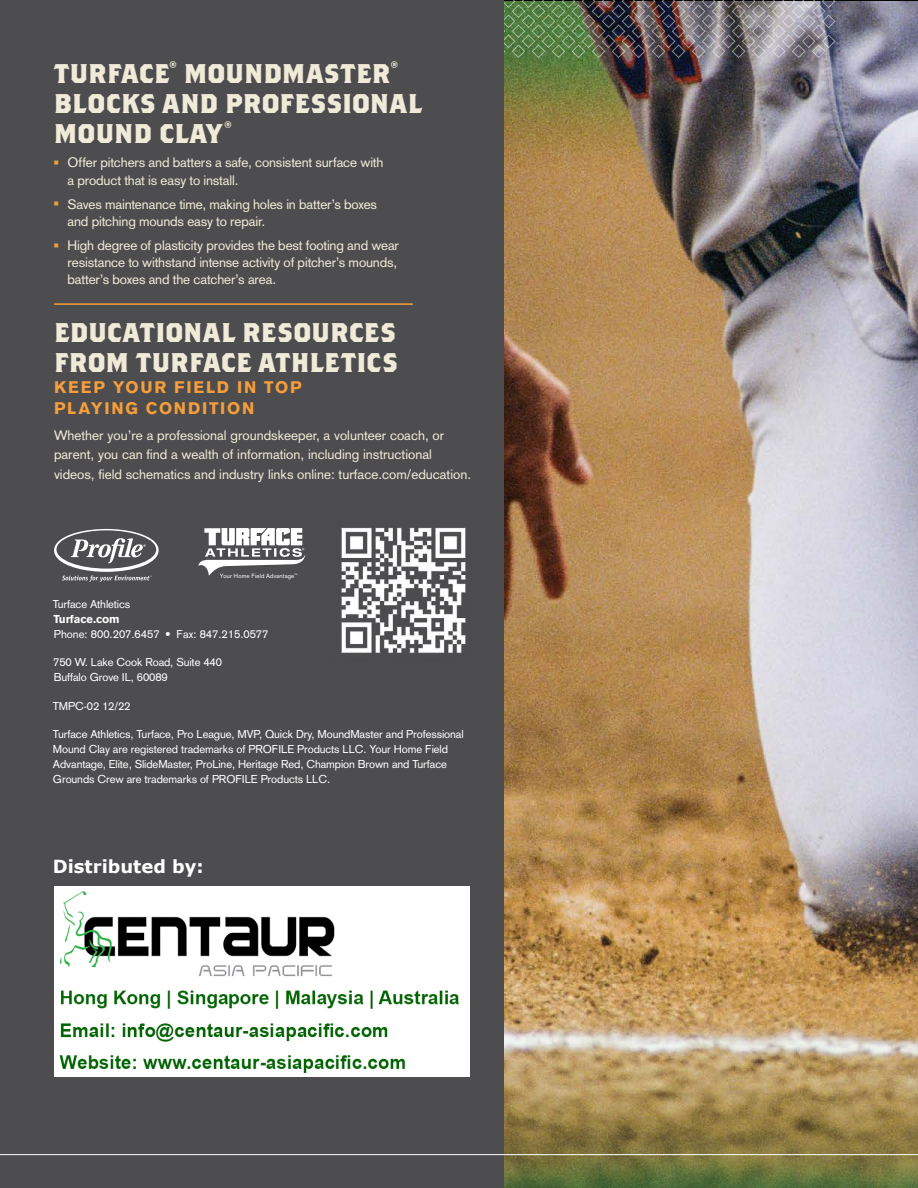
<style>
.page{position:relative;width:918px;height:1188px;background:#fff}
.page>*{position:absolute;margin:0;border:0;box-sizing:border-box;transform-origin:0 0}
.t1{font:700 27px/30px "Brothers";letter-spacing:.005em;color:#f0ead8}
.t2{font:700 18px "Verdana";color:#fff}
.t3{font:900 16.5px/21px "Akzidenz Grotesk";letter-spacing:.11em;color:#f69e3b}
.t4{font:13.5px/17.2px "Akzidenz Grotesk";letter-spacing:-.01em;color:#f0ead8}
.t5{font:11.25px/15px "Akzidenz Grotesk";letter-spacing:-.01em;color:#fff}
.t6{font:900 11.25px "Akzidenz Grotesk";letter-spacing:-.01em;color:#fff}
.t7{font:6px "Akzidenz Grotesk";letter-spacing:.025em;color:#fff}
</style>
<div class="page">
<div style="left:0;top:0;width:505px;height:1188px;background:#4d4d4f"></div>
<svg style="left:54px;top:529px;width:105px;height:53px"></svg>
<svg style="left:198px;top:528px;width:107px;height:48px"></svg>
<hr style="left:54px;top:303px;width:359px;height:2px;background:#f69e3b">
<img style="left:505px;top:1px;width:413px;height:877px">
<img style="left:505px;top:0;width:330px;height:58px">
<img style="left:341px;top:527px;width:125px;height:126px">
<img style="left:504px;top:878px;width:414px;height:310px">
<hr style="left:0;top:1154px;width:918px;height:1px;background:#fff">
<img style="left:54px;top:886px;width:415px;height:190px">
<h1 class="t1" style="left:54px;top:58px;width:369px">TURFACE<sup>®</sup> MOUNDMASTER<sup>®<br></sup>BLOCKS AND PROFESSIONAL<br>MOUND CLAY<sup>®</sup></h1>
<p class="t4" style="left:68px;top:154px;width:318px">Offer pitchers and batters a safe, consistent surface with a product that is easy to install.</p>
<p class="t4" style="left:68px;top:195px;width:311px">Saves maintenance time, making holes in batter’s boxes and pitching mounds easy to repair.</p>
<p class="t4" style="left:68px;top:236px;width:333px">High degree of plasticity provides the best footing and wear resistance to withstand intense activity of pitcher’s mounds, batter’s boxes and the catcher’s area.</p>
<h1 class="t1" style="left:54px;top:316px;width:345px">EDUCATIONAL RESOURCES<br>FROM TURFACE ATHLETICS</h1>
<p class="t3" style="left:54px;top:376px;width:249px">KEEP YOUR FIELD IN TOP<br>PLAYING CONDITION</p>
<p class="t4" style="left:54px;top:425px;width:419px;line-height:19.6px">Whether you’re a professional groundskeeper, a volunteer coach, or parent, you can find a wealth of information, including instructional videos, field schematics and industry links online: turface.com/education.</p>
<p class="t7" style="left:220px;top:573px;width:79px">Your Home Field Advantage<sup>™</sup></p>
<p class="t5" style="left:53px;top:596px;width:79px">Turface Athletics</p>
<p class="t6" style="left:53px;top:612px;width:68px">Turface.com</p>
<p class="t5" style="left:54px;top:626px;width:216px">Phone: 800.207.6457 • Fax: 847.215.0577</p>
<p class="t5" style="left:53px;top:655px;width:170px">750 W. Lake Cook Road, Suite 440<br>Buffalo Grove IL, 60089</p>
<p class="t5" style="left:53px;top:698px;width:79px">TMPC-02 12/22</p>
<p class="t5" style="left:53px;top:726px;width:412px">Turface Athletics, Turface, Pro League, MVP, Quick Dry, MoundMaster and Professional Mound Clay are registered trademarks of PROFILE Products LLC. Your Home Field Advantage, Elite, SlideMaster, ProLine, Heritage Red, Champion Brown and Turface Grounds Crew are trademarks of PROFILE Products LLC.</p>
<h2 class="t2" style="left:53px;top:853px;width:152px">Distributed by:</h2>
</div>
